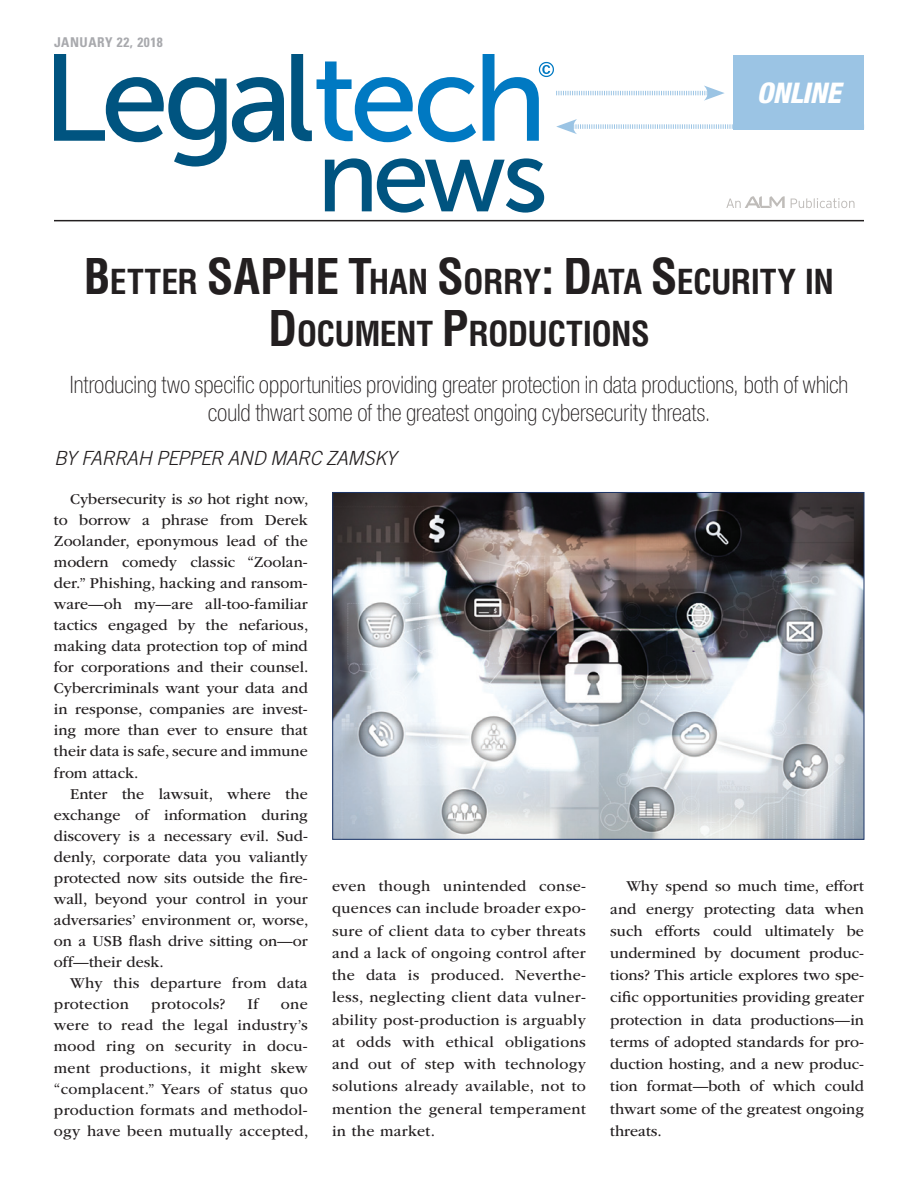
<style>
.page{position:relative;width:918px;height:1188px;background:#fff}
.page>*{position:absolute;margin:0;border:0;box-sizing:border-box;transform-origin:0 0}
.t1{font:700 condensed 33.6px/52.5px "Helvetica LT Std";letter-spacing:-.02em;color:#231f20;text-align:center}
.t2{font:italic 800 condensed 28.5px "Helvetica Neue LT Std";letter-spacing:-.01em;color:#fff}
.t3{font:100 condensed 24px/27.8px "Helvetica Neue LT Std";color:#231f20;text-align:center}
.t4{font:italic 300 19.5px "Trade Gothic LT Std";letter-spacing:-.025em;color:#231f20}
.t5{font:15.75px/21px "ITC Garamond Std";color:#231f20;text-align:justify}
.t6{font:15.75px/21px "ITC Garamond Std";letter-spacing:.02em;color:#231f20}
.t7{font:700 condensed 13.5px "Univers LT Std";letter-spacing:.04em;color:#a8a9ad}
.s1{font-size:48px}
.s2{font-style:italic}
</style>
<div class="page">
<svg style="left:54px;top:54px;width:230px;height:113px"></svg>
<svg style="left:291px;top:54px;width:185px;height:88px"></svg>
<svg style="left:325px;top:158px;width:219px;height:55px"></svg>
<svg style="left:791px;top:198px;width:64px;height:10px"></svg>
<svg style="left:726px;top:196px;width:59px;height:12px"></svg>
<hr style="left:54px;top:220px;width:810px;height:1px;background:#231f20">
<svg style="left:483px;top:54px;width:251px;height:87px"></svg>
<div style="left:734px;top:55px;width:130px;height:75px;background:#9bc4e4"></div>
<img style="left:334px;top:494px;width:528px;height:344px">
<p class="t7" style="left:54px;top:34px;width:110px">JANUARY 22, 2018</p>
<h2 class="t2" style="left:757px;top:75px;width:86px">ONLINE</h2>
<h1 class="t1" style="left:84px;top:255px;width:752px"><span class="s1">B</span>ETTER <span class="s1">SAPHE T</span>HAN <span class="s1">S</span>ORRY<span class="s1">: D</span>ATA <span class="s1">S</span>ECURITY IN<br><span class="s1">D</span>OCUMENT <span class="s1">P</span>RODUCTIONS</h1>
<h3 class="t3" style="left:70px;top:371px;width:780px">Introducing two specific opportunities providing greater protection in data productions, both of which could thwart some of the greatest ongoing cybersecurity threats.</h3>
<p class="t4" style="left:54px;top:447px;width:343px">BY FARRAH PEPPER AND MARC ZAMSKY</p>
<p class="t5" style="left:54px;top:488px;width:256px;text-indent:16px">Cybersecurity is <span class="s2">so</span> hot right now, to borrow a phrase from Derek Zoolander, eponymous lead of the modern comedy classic “Zoolan&shy;der.” Phishing, hacking and ransom&shy;ware—oh my—are all-too-familiar tactics engaged by the nefarious, making data protection top of mind for corporations and their counsel.<br>Cybercriminals want your data and in response, companies are invest&shy;ing more than ever to ensure that their data is safe, secure and immune from attack.</p>
<p class="t5" style="left:54px;top:783px;width:256px;text-indent:16px">Enter the lawsuit, where the exchange of information during discovery is a necessary evil. Sud&shy;denly, corporate data you valiantly protected now sits outside the fire&shy;wall, beyond your control in your adversaries’ environment or, worse, on a USB flash drive sitting on—or off—their desk.</p>
<p class="t6" style="left:54px;top:973px;width:255px;text-indent:16px">Why this departure from data protection</p>
<p class="t6" style="left:151px;top:994px;width:75px">protocols?</p>
<p class="t5" style="left:248px;top:994px;width:13px">If</p>
<p class="t5" style="left:54px;top:994px;width:256px;text-indent:227px">one were to read the legal industry’s mood ring on security in docu&shy;ment productions, it might skew “complacent.” Years of status quo production formats and methodol&shy;ogy have been mutually accepted,</p>
<p class="t5" style="left:332px;top:875px;width:255px;line-height:22.2px">even though unintended conse&shy;quences can include broader expo&shy;sure of client data to cyber threats and a lack of ongoing control after the data is produced. Neverthe&shy;less, neglecting client data vulner&shy;ability post-production is arguably at odds with ethical obligations and out of step with technology solutions already available, not to mention the general temperament in the market.</p>
<p class="t5" style="left:610px;top:875px;width:255px;line-height:22.2px;text-indent:16px">Why spend so much time, effort and energy protecting data when such efforts could ultimately be undermined by document produc&shy;tions? This article explores two spe&shy;cific opportunities providing greater protection in data productions—in terms of adopted standards for pro&shy;duction hosting, and a new produc&shy;tion format—both of which could thwart some of the greatest ongoing threats.</p>
</div>
